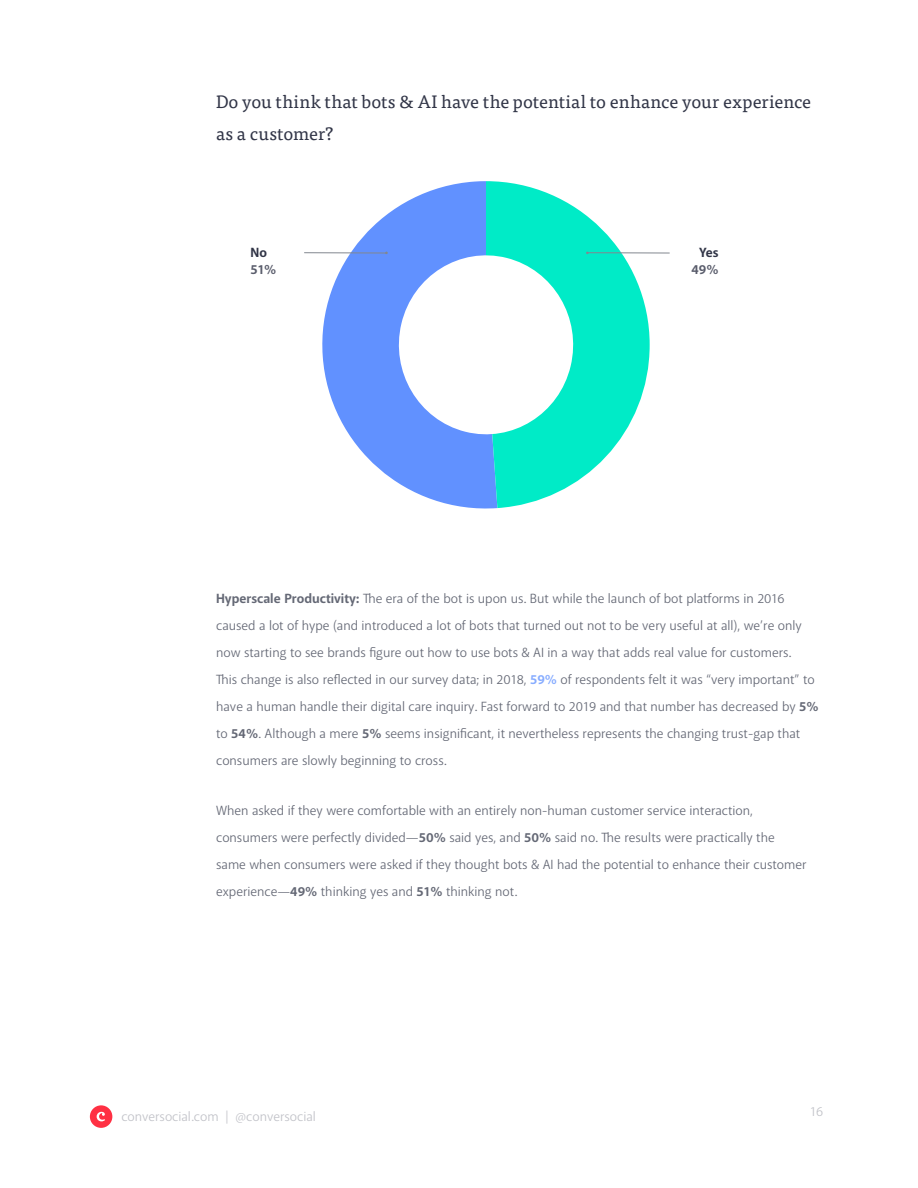
<style>
.page{position:relative;width:918px;height:1188px;background:#fff}
.page>*{position:absolute;margin:0;border:0;box-sizing:border-box;transform-origin:0 0}
.t1{font:18px/31.5px "Tisa Pro";color:#313547}
.t2{font:13.5px/27px "Akagi Pro";color:#646875}
.t3{font:13.5px "Akagi Pro";color:#c1c2c8}
.t4{font:700 13.5px "Akagi Pro";color:#5a5d6c}
.t5{font:700 13.5px "Akagi Pro";color:#313547}
.s1{font-weight:700}
.s2{font-weight:700;color:#88adff}
</style>
<div class="page">
<svg style="left:90px;top:1105px;width:22px;height:23px"></svg>
<svg style="left:316px;top:181px;width:181px;height:328px;fill:#6191ff"></svg>
<svg style="left:486px;top:181px;width:164px;height:327px;fill:#00ebc7"></svg>
<hr style="left:304px;top:252px;width:83px;height:1px;background:#82878f">
<hr style="left:587px;top:252px;width:82px;height:1px;background:#82878f">
<svg style="left:385px;top:246px;width:204px;height:197px"></svg>
<h1 class="t1" style="left:216px;top:85px;width:597px">Do you think that bots &amp; AI have the potential to enhance your experience as a customer?</h1>
<p class="t5" style="left:250px;top:244px;width:18px">No</p>
<p class="t4" style="left:250px;top:262px;width:27px">51%</p>
<p class="t5" style="left:699px;top:244px;width:21px">Yes</p>
<p class="t4" style="left:692px;top:262px;width:29px">49%</p>
<p class="t2" style="left:216px;top:585px;width:604px"><span class="s1">Hyperscale Productivity:</span> The era of the bot is upon us. But while the launch of bot platforms in 2016 caused a lot of hype (and introduced a lot of bots that turned out not to be very useful at all), we’re only now starting to see brands figure out how to use bots &amp; AI in a way that adds real value for customers.<br>This change is also reflected in our survey data; in 2018, <span class="s2">59%</span> of respondents felt it was “very important” to have a human handle their digital care inquiry. Fast forward to 2019 and that number has decreased by <span class="s1">5% </span>to <span class="s1">54%</span>. Although a mere <span class="s1">5%</span> seems insignificant, it nevertheless represents the changing trust-gap that consumers are slowly beginning to cross.</p>
<p class="t2" style="left:216px;top:797px;width:592px">When asked if they were comfortable with an entirely non-human customer service interaction, consumers were perfectly divided—<span class="s1">50%</span> said yes, and <span class="s1">50%</span> said no. The results were practically the same when consumers were asked if they thought bots &amp; AI had the potential to enhance their customer experience—<span class="s1">49%</span> thinking yes and <span class="s1">51%</span> thinking not.</p>
<p class="t3" style="left:121px;top:1108px;width:196px">conversocial.com | @conversocial</p>
<p class="t3" style="left:810px;top:1103px;width:15px">16</p>
</div>
